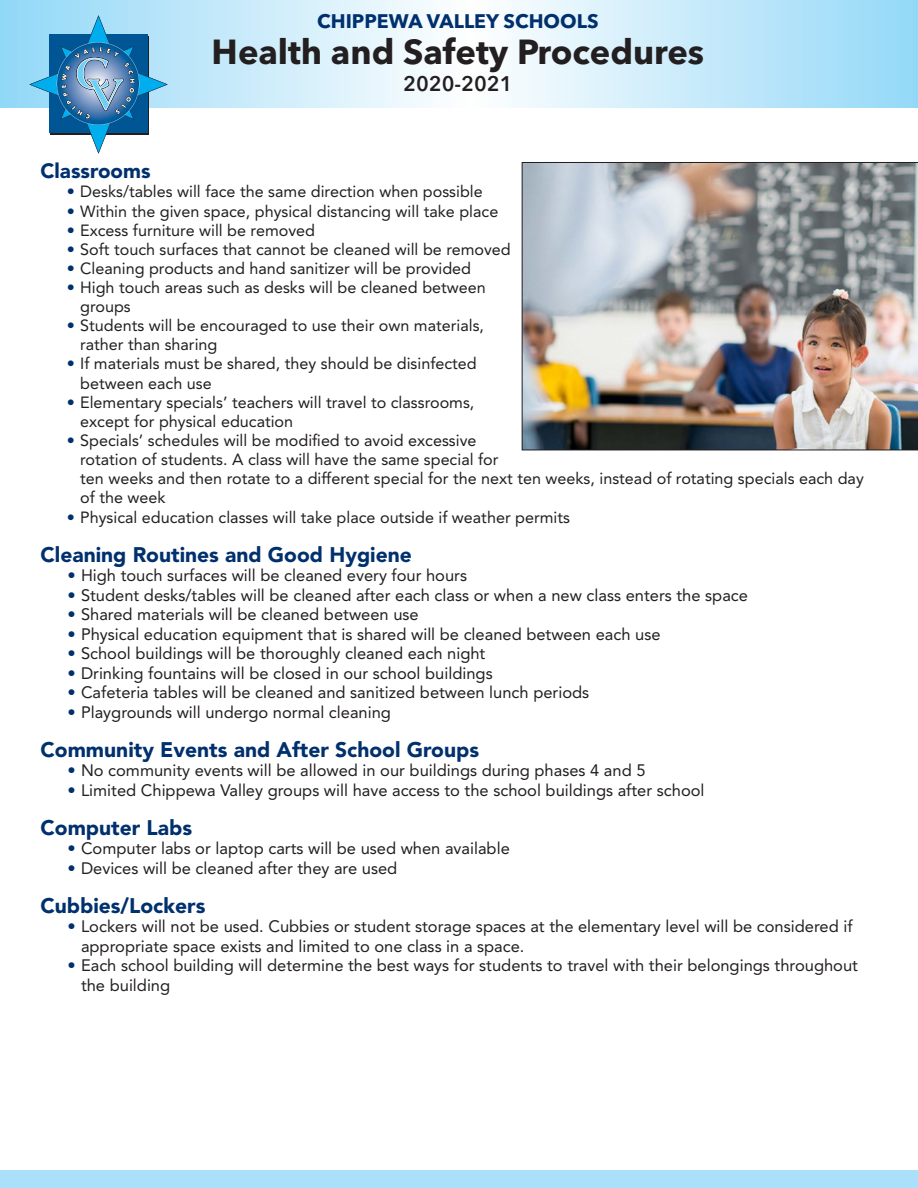
<style>
.page{position:relative;width:918px;height:1188px;background:#fff}
.page>*{position:absolute;margin:0;border:0;box-sizing:border-box;transform-origin:0 0}
.t1{font:700 34.5px "Avenir Next LT Pro";color:#231f20}
.t2{font:900 21px "Avenir";color:#00306d}
.t3{font:600 21px "Avenir Next LT Pro";color:#231f20}
.t4{font:900 20.55px "Avenir";color:#00306d}
.t5{font:700 19.5px "Avenir Next LT Pro";color:#00306d}
.t6{font:16.5px "Avenir";color:#231f20}
.t7{font:16.2px "Avenir";color:#231f20}
.s1{color:#00306d}
</style>
<div class="page">
<svg style="left:0;top:0;width:918px;height:108px"></svg>
<div style="left:0;top:1171px;width:918px;height:17px;background:#aae0f9"></div>
<svg style="left:29px;top:15px;width:139px;height:139px"></svg>
<img style="left:522px;top:162px;width:396px;height:288px">
<p class="t5" style="left:317px;top:9px;width:283px">CHIPPEWA VALLEY SCHOOLS</p>
<p class="t1" style="left:212px;top:31px;width:494px">Health and Safety Procedures</p>
<p class="t3" style="left:403px;top:71px;width:111px">2020-2021</p>
<p class="t4" style="left:40px;top:159px;width:112px">Classrooms</p>
<p class="t7" style="left:67px;top:182px;width:417px"><span class="s1">•</span> Desks/tables will face the same direction when possible</p>
<p class="t7" style="left:67px;top:201px;width:433px"><span class="s1">•</span> Within the given space, physical distancing will take place</p>
<p class="t7" style="left:67px;top:221px;width:250px"><span class="s1">•</span> Excess furniture will be removed</p>
<p class="t7" style="left:67px;top:240px;width:445px"><span class="s1">•</span> Soft touch surfaces that cannot be cleaned will be removed</p>
<p class="t7" style="left:67px;top:259px;width:406px"><span class="s1">•</span> Cleaning products and hand sanitizer will be provided</p>
<p class="t7" style="left:67px;top:278px;width:420px"><span class="s1">•</span> High touch areas such as desks will be cleaned between</p>
<p class="t7" style="left:80px;top:297px;width:52px">groups</p>
<p class="t7" style="left:67px;top:316px;width:419px"><span class="s1">•</span> Students will be encouraged to use their own materials,</p>
<p class="t7" style="left:80px;top:335px;width:139px">rather than sharing</p>
<p class="t7" style="left:67px;top:354px;width:411px"><span class="s1">•</span> If materials must be shared, they should be disinfected</p>
<p class="t7" style="left:80px;top:374px;width:133px">between each use</p>
<p class="t7" style="left:67px;top:393px;width:409px"><span class="s1">•</span> Elementary specials’ teachers will travel to classrooms,</p>
<p class="t7" style="left:80px;top:412px;width:215px">except for physical education</p>
<p class="t7" style="left:67px;top:431px;width:411px"><span class="s1">•</span> Specials’ schedules will be modified to avoid excessive</p>
<p class="t7" style="left:80px;top:450px;width:420px">rotation of students. A class will have the same special for</p>
<p class="t7" style="left:80px;top:469px;width:785px">ten weeks and then rotate to a different special for the next ten weeks, instead of rotating specials each day</p>
<p class="t7" style="left:80px;top:488px;width:87px">of the week</p>
<p class="t7" style="left:67px;top:508px;width:505px"><span class="s1">•</span> Physical education classes will take place outside if weather permits</p>
<p class="t2" style="left:40px;top:542px;width:373px">Cleaning Routines and Good Hygiene</p>
<p class="t6" style="left:67px;top:566px;width:401px"><span class="s1">•</span> High touch surfaces will be cleaned every four hours</p>
<p class="t6" style="left:67px;top:585px;width:682px"><span class="s1">•</span> Student desks/tables will be cleaned after each class or when a new class enters the space</p>
<p class="t6" style="left:67px;top:605px;width:353px"><span class="s1">•</span> Shared materials will be cleaned between use</p>
<p class="t6" style="left:67px;top:624px;width:595px"><span class="s1">•</span> Physical education equipment that is shared will be cleaned between each use</p>
<p class="t6" style="left:67px;top:644px;width:419px"><span class="s1">•</span> School buildings will be thoroughly cleaned each night</p>
<p class="t6" style="left:67px;top:663px;width:427px"><span class="s1">•</span> Drinking fountains will be closed in our school buildings</p>
<p class="t6" style="left:67px;top:683px;width:523px"><span class="s1">•</span> Cafeteria tables will be cleaned and sanitized between lunch periods</p>
<p class="t6" style="left:67px;top:702px;width:325px"><span class="s1">•</span> Playgrounds will undergo normal cleaning</p>
<p class="t2" style="left:40px;top:737px;width:440px">Community Events and After School Groups</p>
<p class="t6" style="left:67px;top:761px;width:580px"><span class="s1">•</span> No community events will be allowed in our buildings during phases 4 and 5</p>
<p class="t6" style="left:67px;top:780px;width:639px"><span class="s1">•</span> Limited Chippewa Valley groups will have access to the school buildings after school</p>
<p class="t2" style="left:40px;top:815px;width:153px">Computer Labs</p>
<p class="t6" style="left:67px;top:839px;width:444px"><span class="s1">•</span> Computer labs or laptop carts will be used when available</p>
<p class="t6" style="left:67px;top:858px;width:331px"><span class="s1">•</span> Devices will be cleaned after they are used</p>
<p class="t2" style="left:40px;top:893px;width:166px">Cubbies/Lockers</p>
<p class="t6" style="left:67px;top:917px;width:787px"><span class="s1">•</span> Lockers will not be used. Cubbies or student storage spaces at the elementary level will be considered if</p>
<p class="t6" style="left:81px;top:936px;width:445px">appropriate space exists and limited to one class in a space.</p>
<p class="t6" style="left:67px;top:956px;width:792px"><span class="s1">•</span> Each school building will determine the best ways for students to travel with their belongings throughout</p>
<p class="t6" style="left:81px;top:975px;width:91px">the building</p>
</div>
